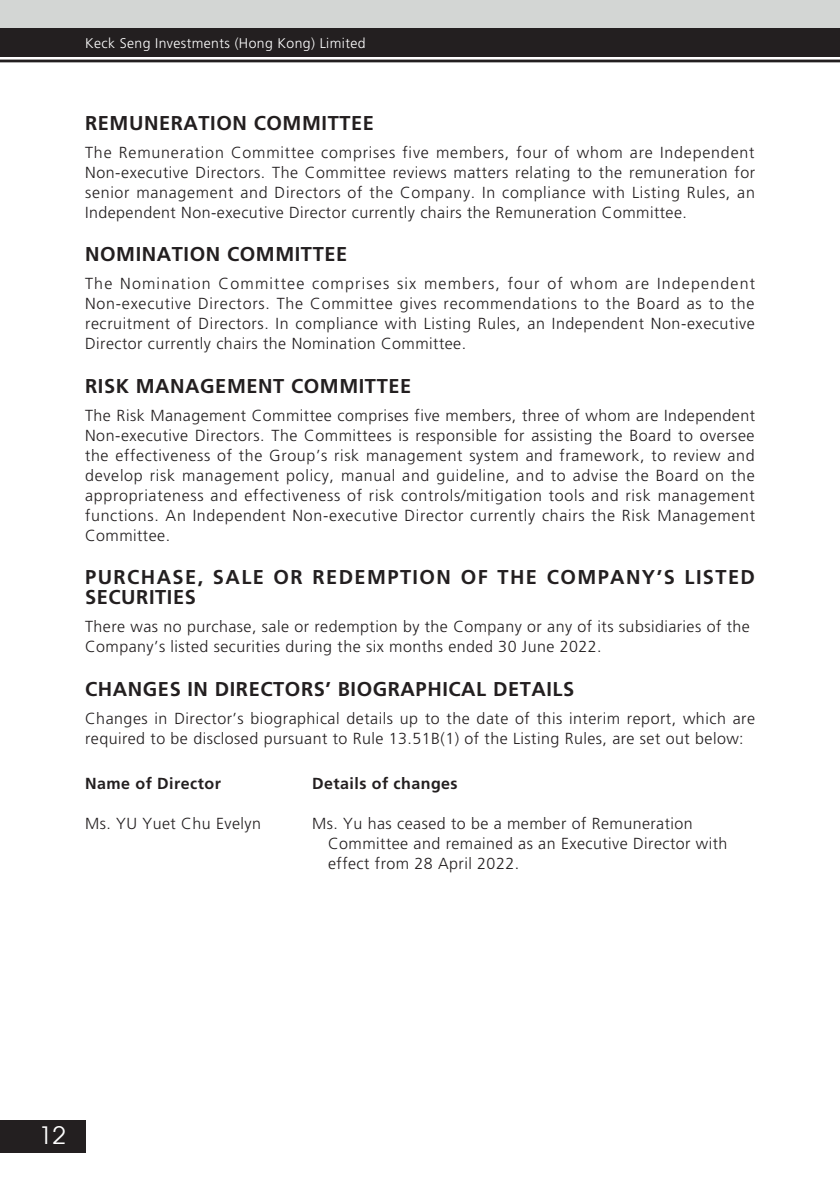
<style>
.page{position:relative;width:840px;height:1191px;background:#fff}
.page>*{position:absolute;margin:0;border:0;box-sizing:border-box;transform-origin:0 0}
.t1{font:24px "Avant Garde";color:#fff}
.t2{font:700 20px "Frutiger LT Std";letter-spacing:.03em;color:#231f20}
.t3{font:700 20px/20px "Frutiger LT Std";letter-spacing:.07em;color:#231f20}
.t4{font:300 16px/20px "Frutiger LT Std";letter-spacing:.03em;color:#231f20;text-align:justify}
.t5{font:700 16px "Frutiger LT Std";letter-spacing:.03em;color:#231f20}
.t6{font:300 14px "Frutiger LT Std";letter-spacing:.03em;color:#fff}
</style>
<div class="page">
<div style="left:0;top:0;width:839px;height:29px;background:#d3d6d4"></div>
<div style="left:0;top:28px;width:839px;height:29px;background:#231f20"></div>
<hr style="left:0;top:60px;width:839px;height:2px;background:#231f20">
<div style="left:0;top:1120px;width:85px;height:32px;background:#231f20"></div>
<p class="t6" style="left:85px;top:35px;width:282px">Keck Seng Investments (Hong Kong) Limited</p>
<p class="t2" style="left:85px;top:111px;width:290px">REMUNERATION COMMITTEE</p>
<p class="t4" style="left:85px;top:143px;width:671px">The Remuneration Committee comprises five members, four of whom are Independent Non-executive Directors. The Committee reviews matters relating to the remuneration for senior management and Directors of the Company. In compliance with Listing Rules, an Independent Non-executive Director currently chairs the Remuneration Committee.</p>
<p class="t2" style="left:85px;top:243px;width:263px">NOMINATION COMMITTEE</p>
<p class="t4" style="left:85px;top:274px;width:671px">The Nomination Committee comprises six members, four of whom are Independent Non-executive Directors. The Committee gives recommendations to the Board as to the recruitment of Directors. In compliance with Listing Rules, an Independent Non-executive Director currently chairs the Nomination Committee.</p>
<p class="t2" style="left:85px;top:374px;width:327px">RISK MANAGEMENT COMMITTEE</p>
<p class="t4" style="left:85px;top:405px;width:671px">The Risk Management Committee comprises five members, three of whom are Independent Non-executive Directors. The Committees is responsible for assisting the Board to oversee the effectiveness of the Group’s risk management system and framework, to review and develop risk management policy, manual and guideline, and to advise the Board on the appropriateness and effectiveness of risk controls/mitigation tools and risk management functions. An Independent Non-executive Director currently chairs the Risk Management Committee.</p>
<p class="t3" style="left:85px;top:567px;width:671px">PURCHASE, SALE OR REDEMPTION OF THE COMPANY’S LISTED<br>SECURITIES</p>
<p class="t4" style="left:85px;top:617px;width:665px">There was no purchase, sale or redemption by the Company or any of its subsidiaries of the<br>Company’s listed securities during the six months ended 30 June 2022.</p>
<p class="t2" style="left:85px;top:677px;width:490px">CHANGES IN DIRECTORS’ BIOGRAPHICAL DETAILS</p>
<p class="t4" style="left:85px;top:708px;width:671px">Changes in Director’s biographical details up to the date of this interim report, which are required to be disclosed pursuant to Rule 13.51B(1) of the Listing Rules, are set out below:</p>
<p class="t5" style="left:85px;top:774px;width:137px">Name of Director</p>
<p class="t5" style="left:312px;top:774px;width:147px">Details of changes</p>
<p class="t4" style="left:85px;top:814px;width:177px">Ms. YU Yuet Chu Evelyn</p>
<p class="t4" style="left:328px;top:814px;width:400px;text-align:left;text-indent:-16px">Ms. Yu has ceased to be a member of Remuneration<br>Committee and remained as an Executive Director with effect from 28 April 2022.</p>
<h1 class="t1" style="left:39px;top:1121px;width:28px">12</h1>
</div>
